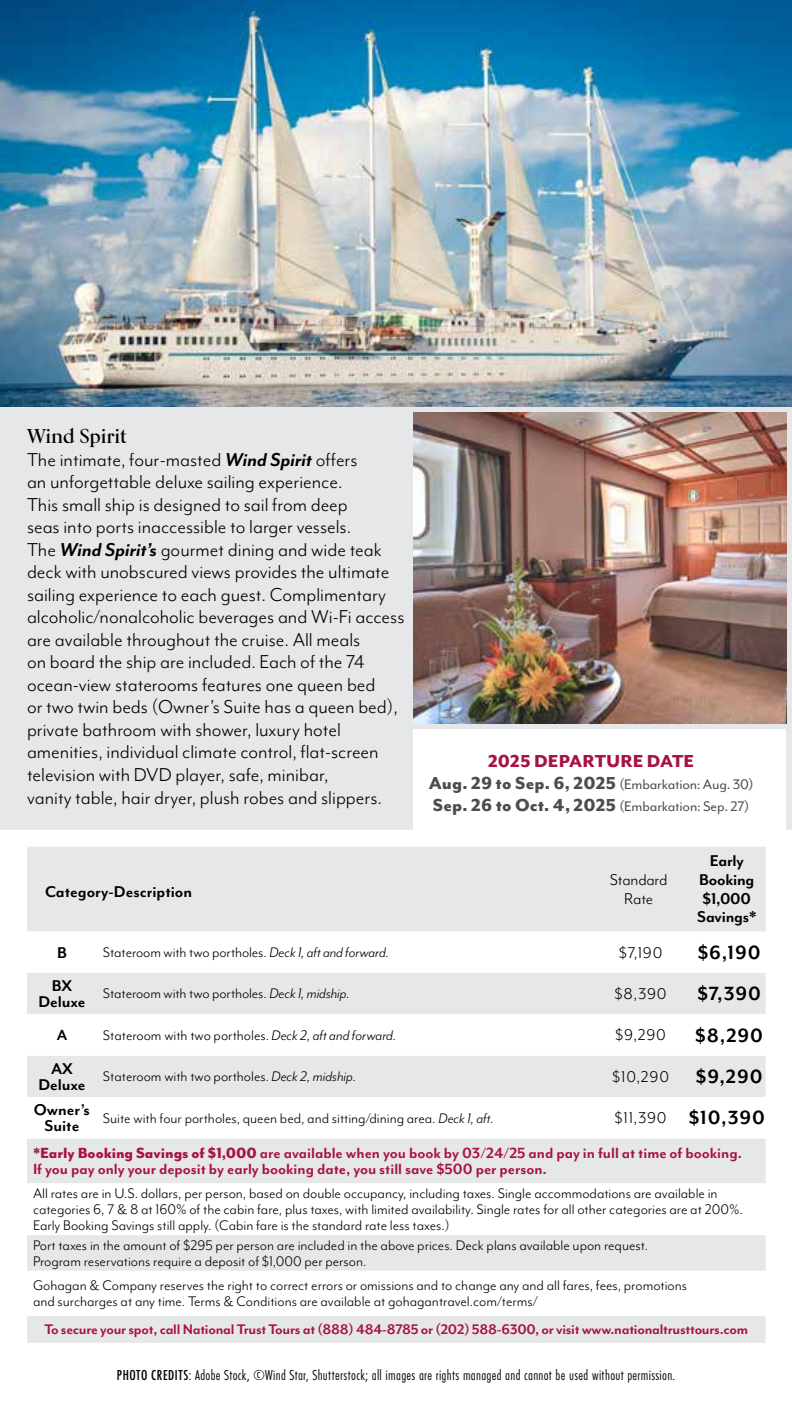
<style>
.page{position:relative;width:792px;height:1404px;background:#fff}
.page>*{position:absolute;margin:0;border:0;box-sizing:border-box;transform-origin:0 0}
.t1{font:700 22px "Mr Eaves Mod OT";letter-spacing:.04em;color:#000}
.t2{font:21.6px/22.6px "Mr Eaves Mod OT";color:#000}
.t3{font:800 20px "Mr Eaves Mod OT";letter-spacing:.005em;color:#a81246}
.t4{font:700 20px "Kumlien Pro";letter-spacing:-.005em;color:#000}
.t5{font:700 18px/18.6px "Mr Eaves Mod OT";color:#000;text-align:center}
.t6{font:18px "Mr Eaves Mod OT";letter-spacing:.04em;color:#000}
.t7{font:18px/19px "Mr Eaves Mod OT";letter-spacing:-.01em;color:#000;text-align:center}
.t8{font:700 17px/16px "Mr Eaves Mod OT";color:#a81246}
.t9{font:700 17px "Mr Eaves Mod OT";color:#000}
.t10{font:16px/16px "Mr Eaves Mod OT";color:#000}
.t11{font:700 16px "Mr Eaves Mod OT";letter-spacing:-.015em;color:#a81246}
.t12{font:16px/22px "Mr Eaves Mod OT";letter-spacing:-.01em;color:#4d4d4f}
.t13{font:15px "Futura PT Cond";letter-spacing:.02em;color:#000}
.s1{font-weight:700;font-style:italic}
.s2{font-weight:800;font-size:20px}
.s3{font-style:italic}
.s4{font-weight:700;font-size:22px}
.s5{font-weight:800}
.s6{font-weight:500}
</style>
<div class="page">
<div style="left:0;top:357px;width:792px;height:473px;background:#e6e7e8"></div>
<img style="left:0;top:0;width:792px;height:406px">
<img style="left:413px;top:412px;width:373px;height:312px">
<div style="left:413px;top:729px;width:373px;height:117px;background:#fff"></div>
<svg style="left:27px;top:847px;width:739px;height:496px;fill:#e6e7e8"></svg>
<svg style="left:27px;top:1014px;width:739px;height:302px"></svg>
<svg style="left:27px;top:1097px;width:739px;height:41px"></svg>
<p class="t4" style="left:27px;top:424px;width:101px">Wind Spirit</p>
<p class="t2" style="left:27px;top:448px;width:379px">The intimate, four-masted <span class="s1">Wind Spirit</span> offers<br>an unforgettable deluxe sailing experience.<br>This small ship is designed to sail from deep<br>seas into ports inaccessible to larger vessels.<br>The <span class="s1">Wind Spirit’s</span> gourmet dining and wide teak deck with unobscured views provides the ultimate sailing experience to each guest. Complimentary alcoholic/nonalcoholic beverages and Wi-Fi access are available throughout the cruise. All meals<br>on board the ship are included. Each of the 74 ocean‑view staterooms features one queen bed<br>or two twin beds (Owner’s Suite has a queen bed), private bathroom with shower, luxury hotel amenities, individual climate control, flat‑screen television with DVD player, safe, minibar,<br>vanity table, hair dryer, plush robes and slippers.</p>
<p class="t3" style="left:488px;top:750px;width:208px">2025 DEPARTURE DATE</p>
<p class="t12" style="left:429px;top:774px;width:326px"><span class="s2">Aug. 29 to Sep. 6, 2025</span> (Embarkation: Aug. 30)<br><span class="s2">Sep. 26 to Oct. 4, 2025</span> (Embarkation: Sep. 27)</p>
<p class="t5" style="left:45px;top:882px;width:149px">Category-Description</p>
<p class="t7" style="left:610px;top:870px;width:59px">Standard<br>Rate</p>
<p class="t5" style="left:697px;top:852px;width:61px">Early<br>Booking $1,000<br>Savings*</p>
<p class="t5" style="left:57px;top:943px;width:11px">B</p>
<p class="t10" style="left:103px;top:944px;width:288px">Stateroom with two portholes. <span class="s3">Deck 1, aft and forward.</span></p>
<p class="t6" style="left:619px;top:942px;width:45px">$7,190</p>
<h1 class="t1" style="left:698px;top:940px;width:64px">$6,190</h1>
<p class="t5" style="left:38px;top:977px;width:49px;line-height:16px">BX<br>Deluxe</p>
<p class="t10" style="left:103px;top:985px;width:248px">Stateroom with two portholes. <span class="s3">Deck 1, midship.</span></p>
<p class="t6" style="left:615px;top:984px;width:54px">$8,390</p>
<h1 class="t1" style="left:697px;top:981px;width:65px">$7,390</h1>
<p class="t9" style="left:57px;top:1025px;width:12px">A</p>
<p class="t10" style="left:103px;top:1027px;width:295px">Stateroom with two portholes. <span class="s3">Deck 2, aft and forward.</span></p>
<p class="t6" style="left:615px;top:1025px;width:52px">$9,290</p>
<h1 class="t1" style="left:695px;top:1023px;width:69px">$8,290</h1>
<p class="t5" style="left:38px;top:1060px;width:49px;line-height:16px">AX<br>Deluxe</p>
<p class="t10" style="left:103px;top:1068px;width:255px">Stateroom with two portholes. <span class="s3">Deck 2, midship.</span></p>
<p class="t6" style="left:612px;top:1067px;width:152px">$10,290 <span class="s4">$9,290</span></p>
<p class="t5" style="left:34px;top:1102px;width:58px;line-height:16px">Owner’s<br>Suite</p>
<p class="t10" style="left:103px;top:1110px;width:393px">Suite with four portholes, queen bed, and sitting/dining area. <span class="s3">Deck 1, aft.</span></p>
<p class="t6" style="left:615px;top:1108px;width:152px">$11,390 <span class="s4">$10,390</span></p>
<p class="t8" style="left:33px;top:1145px;width:711px"><span class="s5">*Early Booking Savings of $1,000</span> are available when you book by 03/24/25 and pay in full at time of booking.<br>If you pay only your deposit by early booking date, you still save $500 per person.</p>
<p class="t10" style="left:33px;top:1185px;width:711px">All rates are in U.S. dollars, per person, based on double occupancy, including taxes. Single accommodations are available in categories 6, 7 &amp; 8 at 160% of the cabin fare, plus taxes, with limited availability. Single rates for all other categories are at 200%.<br>Early Booking Savings still apply. (Cabin fare is the standard rate less taxes.)</p>
<p class="t10" style="left:33px;top:1237px;width:617px">Port taxes in the amount of $295 per person are included in the above prices. Deck plans available upon request.<br>Program reservations require a deposit of $1,000 per person.</p>
<p class="t10" style="left:33px;top:1277px;width:656px">Gohagan &amp; Company reserves the right to correct errors or omissions and to change any and all fares, fees, promotions and surcharges at any time. Terms &amp; Conditions are available at gohagantravel.com/terms/</p>
<p class="t11" style="left:45px;top:1320px;width:705px">To secure your spot, call National Trust Tours at (888) 484-8785 or (202) 588-6300, or visit www.nationaltrusttours.com</p>
<p class="t13" style="left:117px;top:1366px;width:560px"><span class="s6">PHOTO CREDITS</span>: Adobe Stock, ©Wind Star, Shutterstock; all images are rights managed and cannot be used without permission.</p>
</div>
